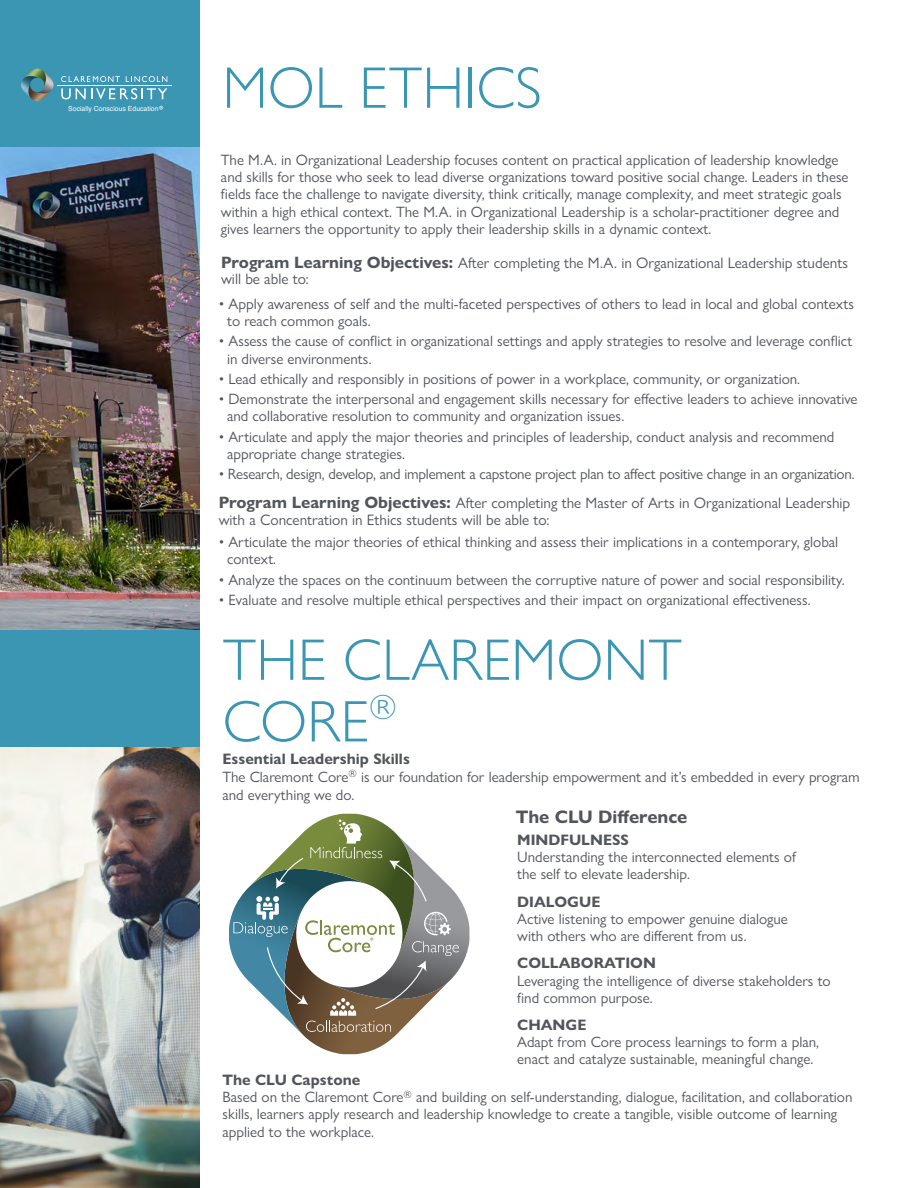
<style>
.page{position:relative;width:918px;height:1188px;background:#fff}
.page>*{position:absolute;margin:0;border:0;box-sizing:border-box;transform-origin:0 0}
.t1{font:300 58.95px/61.7px "Gill Sans Nova";color:#3b96b4}
.t2{font:700 18.15px "Gill Sans Nova";color:#52555b}
.t3{font:15.15px/16.5px "Gill Sans Nova";color:#52555b}
.t4{font:700 15.15px "Gill Sans Nova";color:#52555b}
.t5{font:15px/17.2px "Gill Sans Nova";color:#52555b}
.t6{font:6.9px "Helvetica";color:#fff}
.s1{font-weight:700;font-size:16.5px}
</style>
<div class="page">
<div style="left:0;top:0;width:199px;height:148px;background:#3b96b4"></div>
<hr style="left:57px;top:85px;width:115px;height:1px;background:#fff">
<svg style="left:61px;top:76px;width:59px;height:6px"></svg>
<svg style="left:126px;top:76px;width:41px;height:6px"></svg>
<svg style="left:61px;top:88px;width:106px;height:11px"></svg>
<img style="left:32px;top:99px;width:11px;height:2px">
<svg style="left:21px;top:69px;width:33px;height:30px"></svg>
<svg style="left:159px;top:106px;width:4px;height:4px"></svg>
<img style="left:0;top:747px;width:199px;height:441px">
<img style="left:0;top:148px;width:199px;height:483px">
<svg style="left:229px;top:814px;width:240px;height:240px"></svg>
<div style="left:0;top:631px;width:199px;height:116px;background:#3b96b4"></div>
<p class="t6" style="left:68px;top:104px;width:92px">Socially Conscious Education</p>
<h1 class="t1" style="left:222px;top:56px;width:321px">MOL ETHICS</h1>
<p class="t5" style="left:221px;top:151px;width:629px">The M.A. in Organizational Leadership focuses content on practical application of leadership knowledge and skills for those who seek to lead diverse organizations toward positive social change. Leaders in these fields face the challenge to navigate diversity, think critically, manage complexity, and meet strategic goals within a high ethical context. The M.A. in Organizational Leadership is a scholar-practitioner degree and gives learners the opportunity to apply their leadership skills in a dynamic context.</p>
<p class="t3" style="left:221px;top:254px;width:628px"><span class="s1">Program Learning Objectives:</span> After completing the M.A. in Organizational Leadership students will be able to:</p>
<p class="t3" style="left:219px;top:295px;width:637px">• Apply awareness of self and the multi-faceted perspectives of others to lead in local and global contexts</p>
<p class="t5" style="left:227px;top:312px;width:145px">to reach common goals.</p>
<p class="t5" style="left:227px;top:333px;width:627px;text-indent:-8px">• Assess the cause of conflict in organizational settings and apply strategies to resolve and leverage conflict in diverse environments.</p>
<p class="t5" style="left:219px;top:370px;width:583px">• Lead ethically and responsibly in positions of power in a workplace, community, or organization.</p>
<p class="t5" style="left:227px;top:390px;width:632px;text-indent:-8px">• Demonstrate the interpersonal and engagement skills necessary for effective leaders to achieve innovative and collaborative resolution to community and organization issues.</p>
<p class="t5" style="left:227px;top:428px;width:609px;text-indent:-8px">• Articulate and apply the major theories and principles of leadership, conduct analysis and recommend appropriate change strategies.</p>
<p class="t5" style="left:219px;top:465px;width:637px">• Research, design, develop, and implement a capstone project plan to affect positive change in an organization.</p>
<p class="t3" style="left:219px;top:495px;width:633px"><span class="s1">Program Learning Objectives:</span> After completing the Master of Arts in Organizational Leadership with a Concentration in Ethics students will be able to:</p>
<p class="t5" style="left:227px;top:533px;width:613px;text-indent:-8px">• Articulate the major theories of ethical thinking and assess their implications in a contemporary, global context.</p>
<p class="t5" style="left:219px;top:571px;width:628px">• Analyze the spaces on the continuum between the corruptive nature of power and social responsibility.</p>
<p class="t5" style="left:219px;top:591px;width:593px">• Evaluate and resolve multiple ethical perspectives and their impact on organizational effectiveness.</p>
<h1 class="t1" style="left:222px;top:628px;width:461px">THE CLAREMONT<br>CORE<sup>®</sup></h1>
<p class="t4" style="left:222px;top:749px;width:189px">Essential Leadership Skills</p>
<p class="t5" style="left:222px;top:767px;width:639px;line-height:18px">The Claremont Core<sup>®</sup> is our foundation for leadership empowerment and it’s embedded in every program and everything we do.</p>
<p class="t2" style="left:516px;top:806px;width:173px">The CLU Difference</p>
<p class="t4" style="left:517px;top:830px;width:113px">MINDFULNESS</p>
<p class="t5" style="left:517px;top:848px;width:280px">Understanding the interconnected elements of the self to elevate leadership.</p>
<p class="t4" style="left:517px;top:892px;width:85px">DIALOGUE</p>
<p class="t5" style="left:517px;top:910px;width:272px">Active listening to empower genuine dialogue with others who are different from us.</p>
<p class="t4" style="left:517px;top:954px;width:140px">COLLABORATION</p>
<p class="t5" style="left:517px;top:972px;width:315px">Leveraging the intelligence of diverse stakeholders to find common purpose.</p>
<p class="t4" style="left:517px;top:1015px;width:71px">CHANGE</p>
<p class="t5" style="left:517px;top:1033px;width:303px">Adapt from Core process learnings to form a plan, enact and catalyze sustainable, meaningful change.</p>
<p class="t4" style="left:223px;top:1070px;width:139px">The CLU Capstone</p>
<p class="t5" style="left:223px;top:1088px;width:631px">Based on the Claremont Core<sup>®</sup> and building on self-understanding, dialogue, facilitation, and collaboration skills, learners apply research and leadership knowledge to create a tangible, visible outcome of learning applied to the workplace.</p>
</div>
